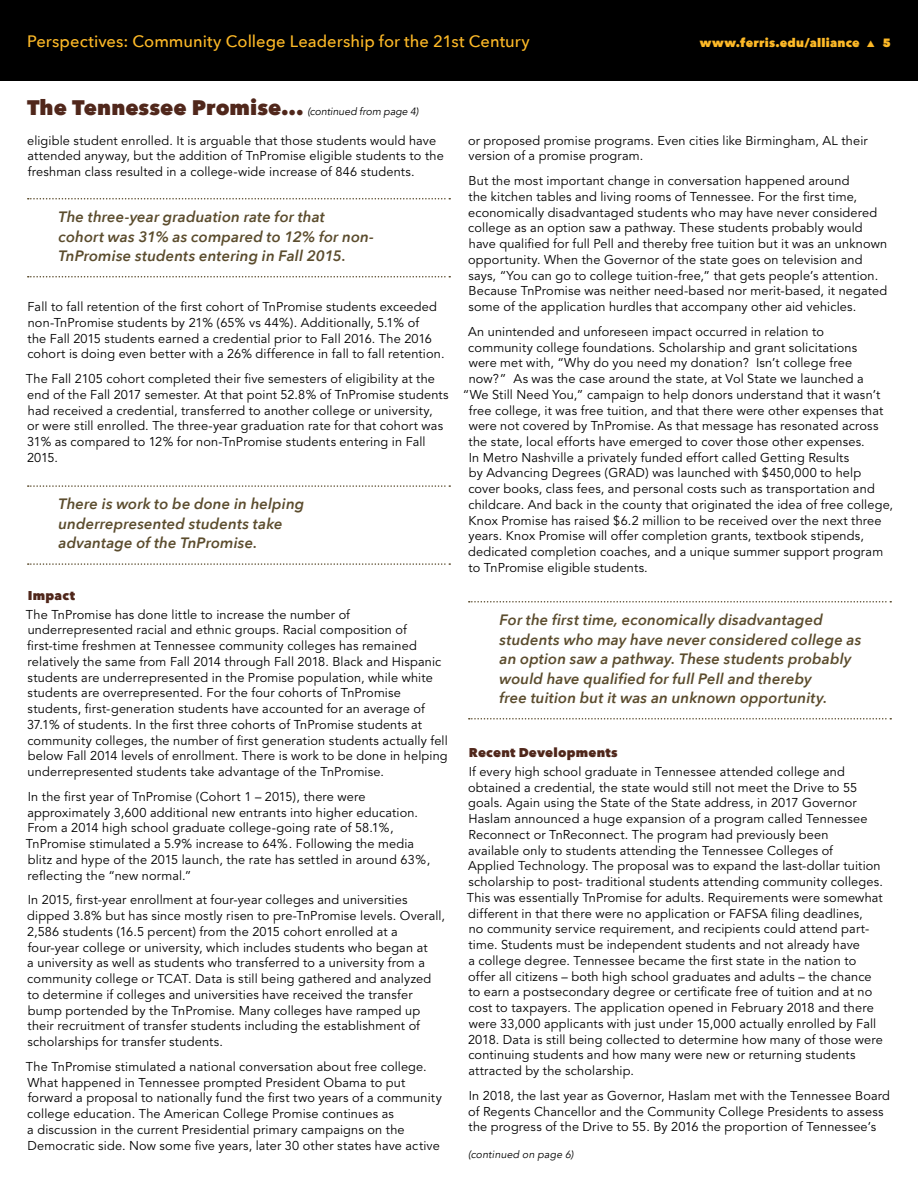
<style>
.page{position:relative;width:918px;height:1188px;background:#fff}
.page>*{position:absolute;margin:0;border:0;box-sizing:border-box;transform-origin:0 0}
.t1{font:800 21px "Avenir Next";color:#50271b}
.t2{font:500 16.5px "Avenir Next";letter-spacing:.005em;color:#fdb927}
.t3{font:italic 600 15px/19.5px "Avenir Next";letter-spacing:.01em;color:#5b4c2d}
.t4{font:12.75px/15.8px "Avenir";letter-spacing:.01em;color:#000}
.t5{font:800 12.75px "Avenir Next";letter-spacing:.015em;color:#50271b}
.t6{font:800 12px "Avenir Next";letter-spacing:.02em;color:#fdb927}
.t7{font:italic 10.5px "Avenir";letter-spacing:.02em;color:#000}
.s1{font-family:"Avenir";font-weight:400;font-style:italic;font-size:10.5px;color:#000}
</style>
<div class="page">
<div style="left:0;top:0;width:918px;height:81px;background:#000"></div>
<svg style="left:28px;top:198px;width:422px;height:2px"></svg>
<svg style="left:28px;top:276px;width:422px;height:2px"></svg>
<svg style="left:28px;top:485px;width:422px;height:2px"></svg>
<svg style="left:28px;top:563px;width:422px;height:2px"></svg>
<svg style="left:469px;top:601px;width:422px;height:2px"></svg>
<svg style="left:469px;top:718px;width:422px;height:2px"></svg>
<p class="t2" style="left:27px;top:27px;width:504px">Perspectives: Community College Leadership for the 21st Century</p>
<p class="t6" style="left:700px;top:36px;width:193px">www.ferris.edu/alliance ▲ 5</p>
<h1 class="t1" style="left:27px;top:94px;width:393px">The Tennessee Promise... <span class="s1">(continued from page 4)</span></h1>
<p class="t4" style="left:27px;top:133px;width:418px">eligible student enrolled. It is arguable that those students would have attended anyway, but the addition of TnPromise eligible students to the freshman class resulted in a college-wide increase of 846 students.</p>
<p class="t3" style="left:58px;top:207px;width:317px">The three-year graduation rate for that cohort was 31% as compared to 12% for non-<br>TnPromise students entering in Fall 2015.</p>
<p class="t4" style="left:27px;top:299px;width:419px">Fall to fall retention of the first cohort of TnPromise students exceeded non-TnPromise students by 21% (65% vs 44%). Additionally, 5.1% of<br>the Fall 2015 students earned a credential prior to Fall 2016. The 2016 cohort is doing even better with a 26% difference in fall to fall retention.</p>
<p class="t4" style="left:26px;top:371px;width:424px">The Fall 2105 cohort completed their five semesters of eligibility at the end of the Fall 2017 semester. At that point 52.8% of TnPromise students had received a credential, transferred to another college or university,<br>or were still enrolled. The three-year graduation rate for that cohort was 31% as compared to 12% for non-TnPromise students entering in Fall 2015.</p>
<p class="t3" style="left:58px;top:494px;width:247px">There is work to be done in helping underrepresented students take advantage of the TnPromise.</p>
<p class="t5" style="left:28px;top:588px;width:49px">Impact</p>
<p class="t4" style="left:26px;top:607px;width:423px">The TnPromise has done little to increase the number of underrepresented racial and ethnic groups. Racial composition of first-time freshmen at Tennessee community colleges has remained relatively the same from Fall 2014 through Fall 2018. Black and Hispanic students are underrepresented in the Promise population, while white students are overrepresented. For the four cohorts of TnPromise students, first-generation students have accounted for an average of 37.1% of students. In the first three cohorts of TnPromise students at community colleges, the number of first generation students actually fell below Fall 2014 levels of enrollment. There is work to be done in helping underrepresented students take advantage of the TnPromise.</p>
<p class="t4" style="left:26px;top:789px;width:406px">In the first year of TnPromise (Cohort 1 – 2015), there were approximately 3,600 additional new entrants into higher education.<br>From a 2014 high school graduate college-going rate of 58.1%, TnPromise stimulated a 5.9% increase to 64%. Following the media blitz and hype of the 2015 launch, the rate has settled in around 63%, reflecting the “new normal.”</p>
<p class="t4" style="left:27px;top:892px;width:419px">In 2015, first-year enrollment at four-year colleges and universities dipped 3.8% but has since mostly risen to pre-TnPromise levels. Overall, 2,586 students (16.5 percent) from the 2015 cohort enrolled at a four-year college or university, which includes students who began at<br>a university as well as students who transferred to a university from a community college or TCAT. Data is still being gathered and analyzed to determine if colleges and universities have received the transfer bump portended by the TnPromise. Many colleges have ramped up their recruitment of transfer students including the establishment of scholarships for transfer students.</p>
<p class="t4" style="left:26px;top:1059px;width:417px">The TnPromise stimulated a national conversation about free college.<br>What happened in Tennessee prompted President Obama to put forward a proposal to nationally fund the first two years of a community college education. The American College Promise continues as<br>a discussion in the current Presidential primary campaigns on the Democratic side. Now some five years, later 30 other states have active</p>
<p class="t4" style="left:468px;top:133px;width:401px">or proposed promise programs. Even cities like Birmingham, AL their version of a promise program.</p>
<p class="t4" style="left:468px;top:173px;width:421px">But the most important change in conversation happened around<br>the kitchen tables and living rooms of Tennessee. For the first time, economically disadvantaged students who may have never considered college as an option saw a pathway. These students probably would have qualified for full Pell and thereby free tuition but it was an unknown opportunity. When the Governor of the state goes on television and says, “You can go to college tuition-free,” that gets people’s attention.<br>Because TnPromise was neither need-based nor merit-based, it negated some of the application hurdles that accompany other aid vehicles.</p>
<p class="t4" style="left:468px;top:324px;width:357px">An unintended and unforeseen impact occurred in relation to</p>
<p class="t4" style="left:468px;top:340px;width:390px">community college foundations. Scholarship and grant solicitations</p>
<p class="t4" style="left:469px;top:355px;width:385px">were met with, “Why do you need my donation? Isn’t college free</p>
<p class="t4" style="left:469px;top:371px;width:397px">now?” As was the case around the state, at Vol State we launched a</p>
<p class="t4" style="left:463px;top:387px;width:419px">“We Still Need You,” campaign to help donors understand that it wasn’t</p>
<p class="t4" style="left:469px;top:403px;width:416px">free college, it was free tuition, and that there were other expenses that</p>
<p class="t4" style="left:469px;top:418px;width:411px">were not covered by TnPromise. As that message has resonated across</p>
<p class="t4" style="left:469px;top:434px;width:398px">the state, local efforts have emerged to cover those other expenses.</p>
<p class="t4" style="left:469px;top:450px;width:382px">In Metro Nashville a privately funded effort called Getting Results</p>
<p class="t4" style="left:469px;top:466px;width:394px">by Advancing Degrees (GRAD) was launched with $450,000 to help</p>
<p class="t4" style="left:468px;top:481px;width:408px">cover books, class fees, and personal costs such as transportation and</p>
<p class="t4" style="left:468px;top:497px;width:426px">childcare. And back in the county that originated the idea of free college,</p>
<p class="t4" style="left:469px;top:513px;width:415px">Knox Promise has raised $6.2 million to be received over the next three</p>
<p class="t4" style="left:469px;top:529px;width:397px">years. Knox Promise will offer completion grants, textbook stipends,</p>
<p class="t4" style="left:468px;top:544px;width:416px">dedicated completion coaches, and a unique summer support program</p>
<p class="t4" style="left:469px;top:560px;width:181px">to TnPromise eligible students.</p>
<p class="t3" style="left:500px;top:610px;width:364px">For the first time, economically disadvantaged students who may have never considered college as an option saw a pathway. These students probably would have qualified for full Pell and thereby<br>free tuition but it was an unknown opportunity.</p>
<p class="t5" style="left:469px;top:745px;width:150px">Recent Developments</p>
<p class="t4" style="left:467px;top:764px;width:418px">If every high school graduate in Tennessee attended college and obtained a credential, the state would still not meet the Drive to 55 goals. Again using the State of the State address, in 2017 Governor Haslam announced a huge expansion of a program called Tennessee Reconnect or TnReconnect. The program had previously been<br>available only to students attending the Tennessee Colleges of<br>Applied Technology. The proposal was to expand the last-dollar tuition scholarship to post- traditional students attending community colleges.<br>This was essentially TnPromise for adults. Requirements were somewhat different in that there were no application or FAFSA filing deadlines,<br>no community service requirement, and recipients could attend part&shy;time. Students must be independent students and not already have<br>a college degree. Tennessee became the first state in the nation to offer all citizens – both high school graduates and adults – the chance to earn a postsecondary degree or certificate free of tuition and at no cost to taxpayers. The application opened in February 2018 and there were 33,000 applicants with just under 15,000 actually enrolled by Fall 2018. Data is still being collected to determine how many of those were continuing students and how many were new or returning students attracted by the scholarship.</p>
<p class="t4" style="left:468px;top:1088px;width:423px">In 2018, the last year as Governor, Haslam met with the Tennessee Board of Regents Chancellor and the Community College Presidents to assess the progress of the Drive to 55. By 2016 the proportion of Tennessee’s</p>
<p class="t7" style="left:468px;top:1148px;width:107px">(continued on page 6)</p>
</div>
